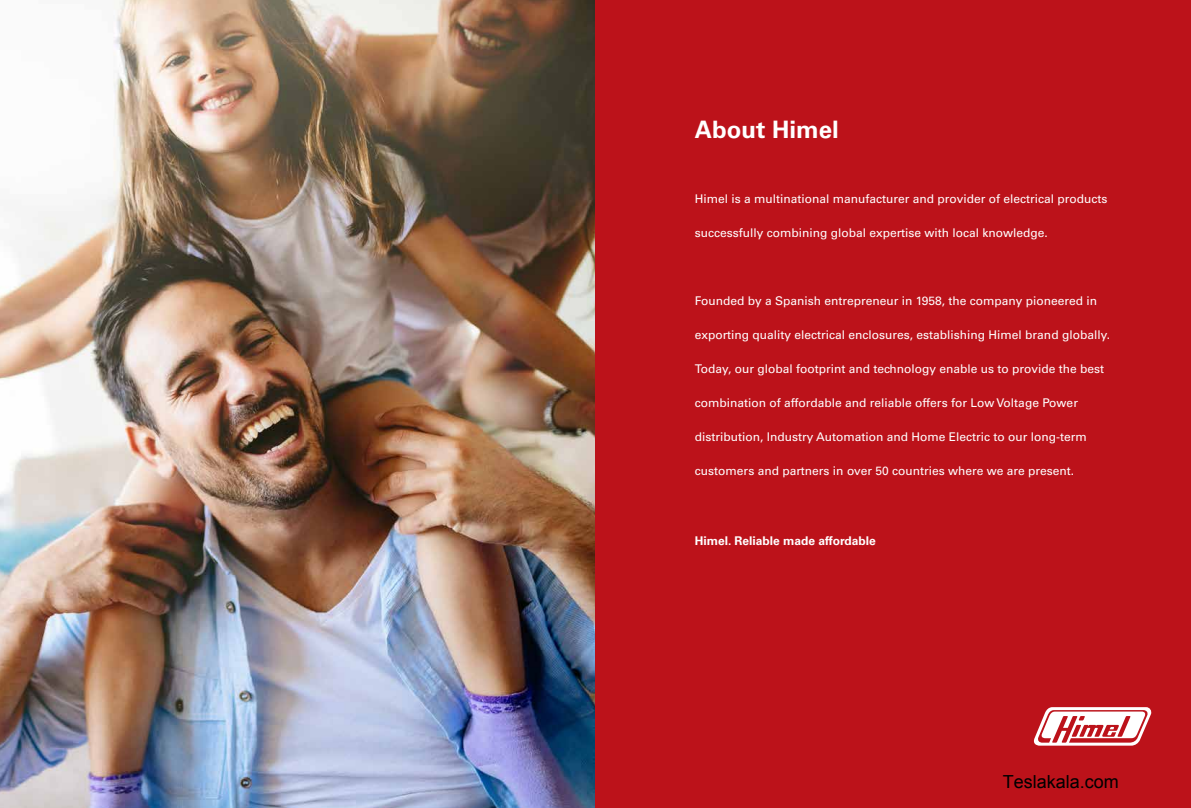
<style>
.page{position:relative;width:1191px;height:808px;background:#fff}
.page>*{position:absolute;margin:0;border:0;box-sizing:border-box;transform-origin:0 0}
.t1{font:700 24px "Univers";color:#fff}
.t2{font:18px "Arial";color:#000}
.t3{font:12px "Univers";color:#fff}
.t4{font:700 12px "Univers";color:#fff}
</style>
<div class="page">
<img style="left:0;top:0;width:595px;height:808px">
<div style="left:595px;top:0;width:596px;height:808px;background:#bc121a"></div>
<svg style="left:1033px;top:707px;width:119px;height:39px"></svg>
<h1 class="t1" style="left:694px;top:116px;width:145px">About Himel</h1>
<p class="t3" style="left:694px;top:192px;width:414px">Himel is a multinational manufacturer and provider of electrical products</p>
<p class="t3" style="left:694px;top:226px;width:355px">successfully combining global expertise with local knowledge.</p>
<p class="t3" style="left:694px;top:294px;width:404px">Founded by a Spanish entrepreneur in 1958, the company pioneered in</p>
<p class="t3" style="left:694px;top:328px;width:417px">exporting quality electrical enclosures, establishing Himel brand globally.</p>
<p class="t3" style="left:694px;top:362px;width:411px">Today, our global footprint and technology enable us to provide the best</p>
<p class="t3" style="left:694px;top:396px;width:385px">combination of affordable and reliable offers for Low Voltage Power</p>
<p class="t3" style="left:694px;top:430px;width:394px">distribution, Industry Automation and Home Electric to our long-term</p>
<p class="t3" style="left:694px;top:464px;width:381px">customers and partners in over 50 countries where we are present.</p>
<p class="t4" style="left:694px;top:533px;width:182px">Himel. Reliable made affordable</p>
<h2 class="t2" style="left:1003px;top:770px;width:118px">Teslakala.com</h2>
</div>
